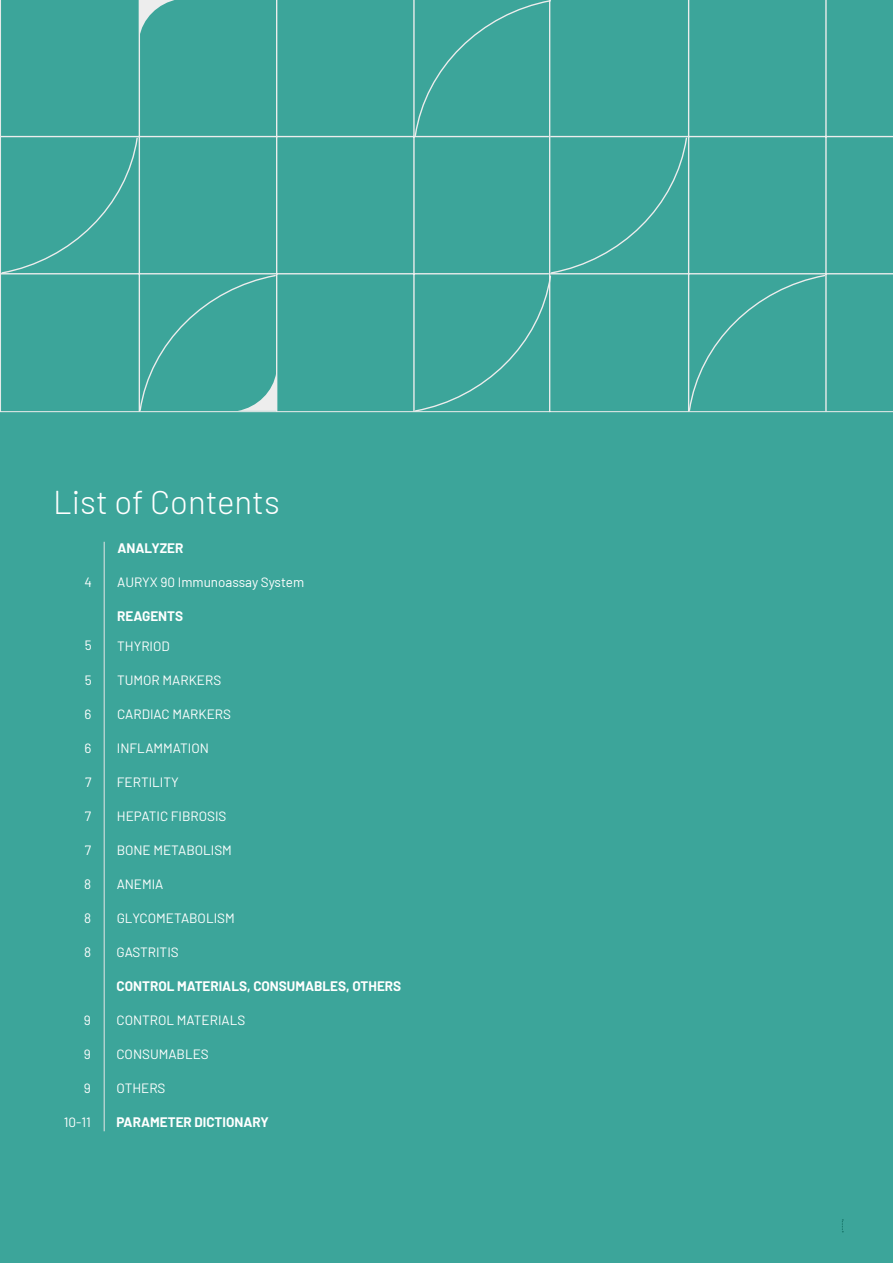
<style>
.page{position:relative;width:893px;height:1263px;background:#3ca59a}
.page>*{position:absolute;margin:0;border:0;box-sizing:border-box;transform-origin:0 0}
.t1{font:300 33px "Barlow";color:#fff}
.t2{font:13.5px "Barlow";color:#fff}
.t3{font:700 13.5px "Barlow";color:#fff}
</style>
<div class="page">
<svg style="left:0;top:0;width:549px;height:412px"></svg>
<svg style="left:139px;top:0;width:39px;height:38px"></svg>
<svg style="left:238px;top:372px;width:38px;height:39px"></svg>
<svg style="left:550px;top:0;width:343px;height:412px"></svg>
<hr style="left:104px;top:542px;width:1px;height:589px;background:#e5e6e7">
<svg style="left:842px;top:1219px;width:1px;height:13px"></svg>
<h1 class="t1" style="left:53px;top:479px;width:228px">List of Contents</h1>
<p class="t3" style="left:117px;top:538px;width:68px">ANALYZER</p>
<p class="t2" style="left:84px;top:572px;width:9px">4</p>
<p class="t2" style="left:117px;top:572px;width:188px">AURYX 90 Immunoassay System</p>
<p class="t3" style="left:117px;top:606px;width:67px">REAGENTS</p>
<p class="t2" style="left:85px;top:636px;width:8px">5</p>
<p class="t2" style="left:117px;top:636px;width:54px">THYRIOD</p>
<p class="t2" style="left:85px;top:670px;width:8px">5</p>
<p class="t2" style="left:117px;top:670px;width:106px">TUMOR MARKERS</p>
<p class="t2" style="left:85px;top:704px;width:8px">6</p>
<p class="t2" style="left:117px;top:704px;width:116px">CARDIAC MARKERS</p>
<p class="t2" style="left:85px;top:738px;width:8px">6</p>
<p class="t2" style="left:117px;top:738px;width:93px">INFLAMMATION</p>
<p class="t2" style="left:85px;top:772px;width:8px">7</p>
<p class="t2" style="left:117px;top:772px;width:63px">FERTILITY</p>
<p class="t2" style="left:85px;top:806px;width:8px">7</p>
<p class="t2" style="left:117px;top:806px;width:111px">HEPATIC FIBROSIS</p>
<p class="t2" style="left:85px;top:840px;width:8px">7</p>
<p class="t2" style="left:117px;top:840px;width:117px">BONE METABOLISM</p>
<p class="t2" style="left:84px;top:874px;width:9px">8</p>
<p class="t2" style="left:117px;top:874px;width:48px">ANEMIA</p>
<p class="t2" style="left:84px;top:908px;width:9px">8</p>
<p class="t2" style="left:117px;top:908px;width:120px">GLYCOMETABOLISM</p>
<p class="t2" style="left:84px;top:942px;width:9px">8</p>
<p class="t2" style="left:117px;top:942px;width:64px">GASTRITIS</p>
<p class="t3" style="left:117px;top:976px;width:286px">CONTROL MATERIALS, CONSUMABLES, OTHERS</p>
<p class="t2" style="left:84px;top:1010px;width:9px">9</p>
<p class="t2" style="left:117px;top:1010px;width:130px">CONTROL MATERIALS</p>
<p class="t2" style="left:84px;top:1044px;width:9px">9</p>
<p class="t2" style="left:116px;top:1044px;width:94px">CONSUMABLES</p>
<p class="t2" style="left:84px;top:1078px;width:9px">9</p>
<p class="t2" style="left:116px;top:1078px;width:51px">OTHERS</p>
<p class="t2" style="left:64px;top:1112px;width:29px">10-11</p>
<p class="t3" style="left:116px;top:1112px;width:154px">PARAMETER DICTIONARY</p>
</div>
